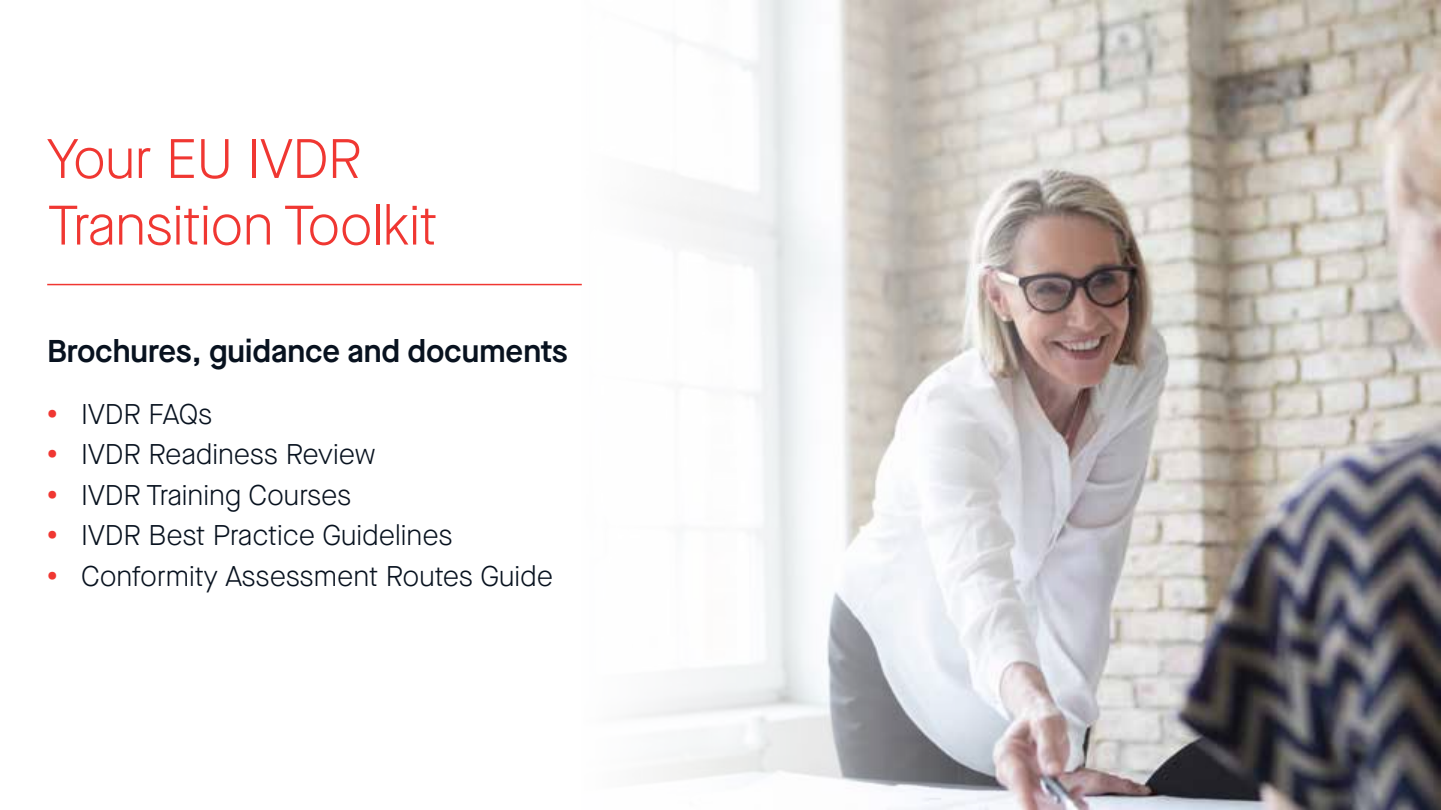
<style>
.page{position:relative;width:1441px;height:810px;background:#fff}
.page>*{position:absolute;margin:0;border:0;box-sizing:border-box;transform-origin:0 0}
.t1{font:300 55.5px/66.6px "Maison Neue";letter-spacing:-.01em;color:#f03732}
.t2{font:600 31.5px "Maison Neue";color:#08121f}
.t3{font:300 28.5px "Maison Neue";color:#08121f}
.s1{font-weight:700;font-size:31.5px;color:#f03732}
</style>
<div class="page">
<img style="left:1107px;top:0;width:333px;height:810px">
<img style="left:507px;top:0;width:600px;height:810px">
<hr style="left:47px;top:284px;width:534px;height:1px;background:#f03732">
<h1 class="t1" style="left:47px;top:125px;width:391px">Your EU IVDR<br>Transition Toolkit</h1>
<p class="t2" style="left:47px;top:329px;width:522px">Brochures, guidance and documents</p>
<p class="t3" style="left:47px;top:395px;width:167px"><span class="s1">•</span> IVDR FAQs</p>
<p class="t3" style="left:47px;top:436px;width:330px"><span class="s1">•</span> IVDR Readiness Review</p>
<p class="t3" style="left:47px;top:476px;width:306px"><span class="s1">•</span> IVDR Training Courses</p>
<p class="t3" style="left:47px;top:517px;width:407px"><span class="s1">•</span> IVDR Best Practice Guidelines</p>
<p class="t3" style="left:47px;top:557px;width:507px"><span class="s1">•</span> Conformity Assessment Routes Guide</p>
</div>
